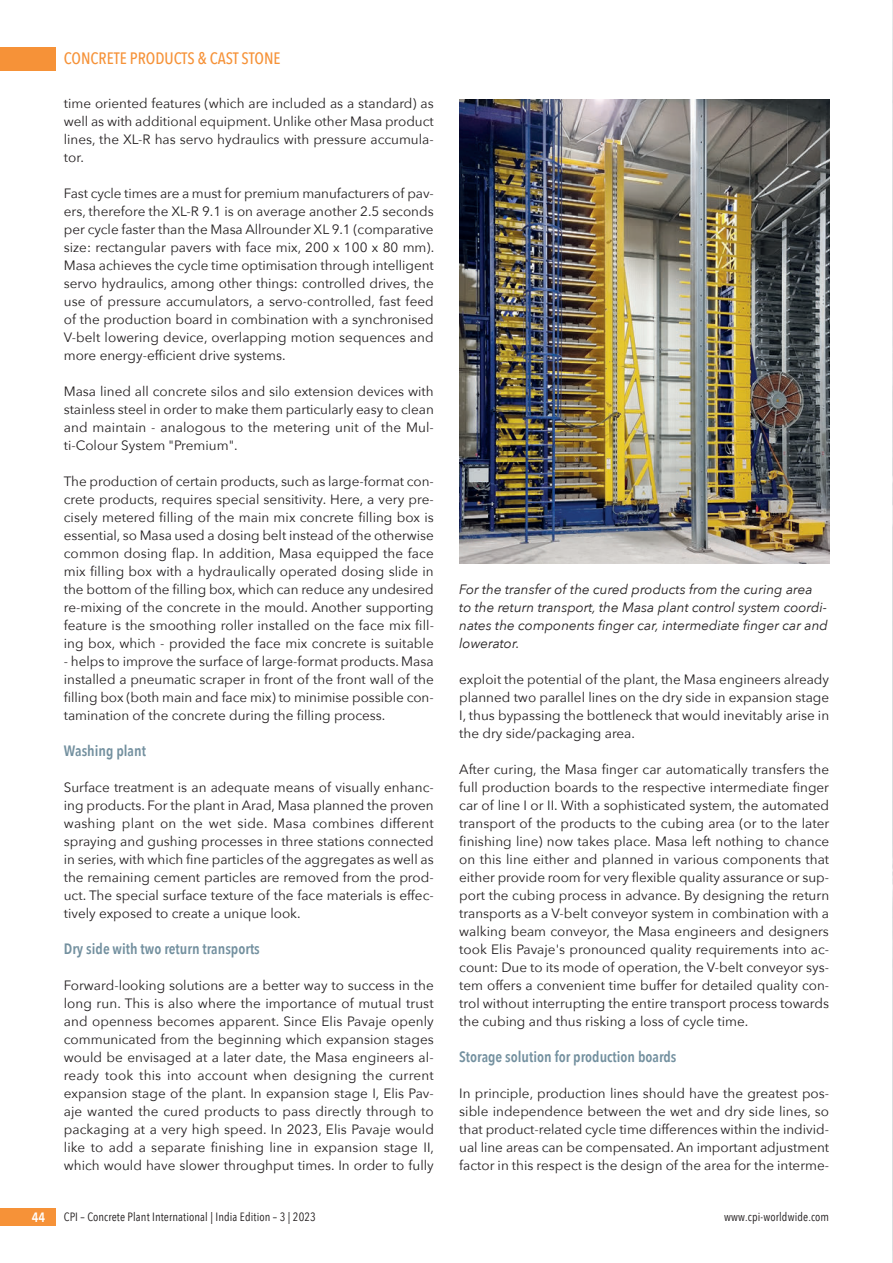
<style>
.page{position:relative;width:893px;height:1263px;background:#fff}
.page>*{position:absolute;margin:0;border:0;box-sizing:border-box;transform-origin:0 0}
.t1{font:500 16.5px "Avenir Next Condensed";color:#f69238}
.t2{font:600 15px "Avenir Next Condensed";color:#73909f}
.t3{font:13.5px/18px "Avenir Next";color:#231f20;text-align:justify}
.t4{font:italic 13.5px/18px "Avenir Next";color:#231f20}
.t5{font:600 13.5px "Avenir Next Condensed";color:#fff}
.t6{font:12px "Avenir Next Condensed";letter-spacing:.01em;color:#231f20}
</style>
<div class="page">
<div style="left:0;top:47px;width:55px;height:23px;background:#f69238"></div>
<div style="left:0;top:1208px;width:55px;height:18px;background:#f69238"></div>
<img style="left:459px;top:100px;width:370px;height:463px">
<img style="left:892px;top:1px;width:1px;height:1261px">
<p class="t1" style="left:64px;top:49px;width:218px">CONCRETE PRODUCTS &amp; CAST STONE</p>
<p class="t3" style="left:64px;top:94px;width:371px">time oriented features (which are included as a standard) as well as with additional equipment. Unlike other Masa product lines, the XL-R has servo hydraulics with pressure accumula&shy;tor.</p>
<p class="t3" style="left:64px;top:184px;width:372px">Fast cycle times are a must for premium manufacturers of pav&shy;ers, therefore the XL-R 9.1 is on average another 2.5 seconds per cycle faster than the Masa Allrounder XL 9.1 (comparative size: rectangular pavers with face mix, 200 x 100 x 80 mm).<br>Masa achieves the cycle time optimisation through intelligent servo hydraulics, among other things: controlled drives, the use of pressure accumulators, a servo-controlled, fast feed of the production board in combination with a synchronised V-belt lowering device, overlapping motion sequences and more energy-efficient drive systems.</p>
<p class="t3" style="left:64px;top:382px;width:372px">Masa lined all concrete silos and silo extension devices with stainless steel in order to make them particularly easy to clean and maintain - analogous to the metering unit of the Mul&shy;ti-Colour System "Premium".</p>
<p class="t3" style="left:64px;top:472px;width:372px">The production of certain products, such as large-format con&shy;crete products, requires special sensitivity. Here, a very pre&shy;cisely metered filling of the main mix concrete filling box is essential, so Masa used a dosing belt instead of the otherwise common dosing flap. In addition, Masa equipped the face mix filling box with a hydraulically operated dosing slide in the bottom of the filling box, which can reduce any undesired re-mixing of the concrete in the mould. Another supporting feature is the smoothing roller installed on the face mix fill&shy;ing box, which - provided the face mix concrete is suitable</p>
<p class="t3" style="left:64px;top:652px;width:371px">- helps to improve the surface of large-format products. Masa installed a pneumatic scraper in front of the front wall of the filling box (both main and face mix) to minimise possible con&shy;tamination of the concrete during the filling process.</p>
<p class="t2" style="left:64px;top:738px;width:84px">Washing plant</p>
<p class="t3" style="left:64px;top:778px;width:371px">Surface treatment is an adequate means of visually enhanc&shy;ing products. For the plant in Arad, Masa planned the proven washing plant on the wet side. Masa combines different spraying and gushing processes in three stations connected in series, with which fine particles of the aggregates as well as the remaining cement particles are removed from the prod&shy;uct. The special surface texture of the face materials is effec&shy;tively exposed to create a unique look.</p>
<p class="t2" style="left:64px;top:936px;width:198px">Dry side with two return transports</p>
<p class="t3" style="left:64px;top:976px;width:372px">Forward-looking solutions are a better way to success in the long run. This is also where the importance of mutual trust and openness becomes apparent. Since Elis Pavaje openly communicated from the beginning which expansion stages would be envisaged at a later date, the Masa engineers al&shy;ready took this into account when designing the current expansion stage of the plant. In expansion stage I, Elis Pav&shy;aje wanted the cured products to pass directly through to packaging at a very high speed. In 2023, Elis Pavaje would like to add a separate finishing line in expansion stage II, which would have slower throughput times. In order to fully</p>
<p class="t4" style="left:459px;top:580px;width:370px">For the transfer of the cured products from the curing area to the return transport, the Masa plant control system coordi&shy;nates the components finger car, intermediate finger car and lowerator.</p>
<p class="t3" style="left:459px;top:670px;width:371px">exploit the potential of the plant, the Masa engineers already planned two parallel lines on the dry side in expansion stage I, thus bypassing the bottleneck that would inevitably arise in the dry side/packaging area.</p>
<p class="t3" style="left:459px;top:760px;width:372px">After curing, the Masa finger car automatically transfers the full production boards to the respective intermediate finger car of line I or II. With a sophisticated system, the automated transport of the products to the cubing area (or to the later finishing line) now takes place. Masa left nothing to chance on this line either and planned in various components that either provide room for very flexible quality assurance or sup&shy;port the cubing process in advance. By designing the return transports as a V-belt conveyor system in combination with a walking beam conveyor, the Masa engineers and designers took Elis Pavaje's pronounced quality requirements into ac&shy;count: Due to its mode of operation, the V-belt conveyor sys&shy;tem offers a convenient time buffer for detailed quality con&shy;trol without interrupting the entire transport process towards the cubing and thus risking a loss of cycle time.</p>
<p class="t2" style="left:459px;top:1044px;width:219px">Storage solution for production boards</p>
<p class="t3" style="left:459px;top:1084px;width:372px">In principle, production lines should have the greatest pos&shy;sible independence between the wet and dry side lines, so that product-related cycle time differences within the individ&shy;ual line areas can be compensated. An important adjustment factor in this respect is the design of the area for the interme-</p>
<p class="t5" style="left:32px;top:1206px;width:15px">44</p>
<p class="t6" style="left:64px;top:1207px;width:254px">CPI – Concrete Plant International | India Edition – 3 | 2023</p>
<p class="t6" style="left:724px;top:1207px;width:107px">www.cpi-worldwide.com</p>
</div>
